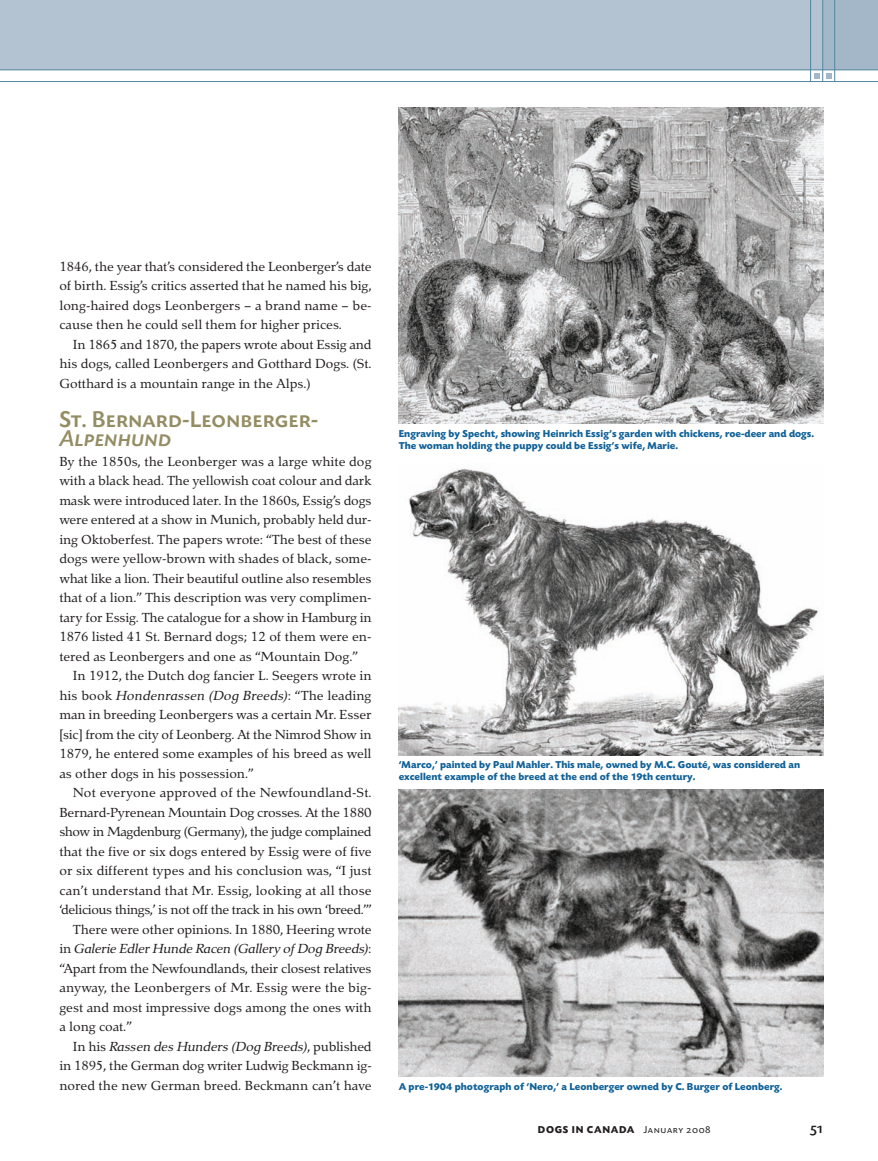
<style>
.page{position:relative;width:878px;height:1161px;background:#fff}
.page>*{position:absolute;margin:0;border:0;box-sizing:border-box;transform-origin:0 0}
.t1{font:24px "Today BEF Medium SC";color:#948d64}
.t2{font:24px "Today BEF Medium Italic SC";color:#948d64}
.t3{font:16.5px/19.5px "Tarocco";letter-spacing:-.005em;color:#231f20;text-align:justify}
.t4{font:italic 16.5px "Tarocco";letter-spacing:-.01em;color:#231f20}
.t5{font:16.5px "Tarocco";letter-spacing:-.025em;color:#231f20}
.t6{font:15px "Today BEF Medium SC";color:#231f20}
.t7{font:700 10.5px/12px "Today BEF";color:#106197}
.t8{font:700 10.5px "Today BEF";letter-spacing:.06em;color:#231f20}
.s1{font-style:normal}
.s2{font-family:"Today BEF Regular SC";font-weight:400}
</style>
<div class="page">
<div style="left:822px;top:0;width:56px;height:70px;background:#a3b7c8"></div>
<div style="left:0;top:0;width:822px;height:70px;background:#b4c3d1"></div>
<hr style="left:822px;top:0;width:1px;height:81px;background:#5286a1">
<hr style="left:810px;top:0;width:1px;height:81px;background:#5286a1">
<hr style="left:834px;top:0;width:1px;height:81px;background:#5286a1">
<hr style="left:0;top:70px;width:878px;height:1px;background:#5286a1">
<svg style="left:814px;top:73px;width:5px;height:6px"></svg>
<svg style="left:826px;top:73px;width:5px;height:6px"></svg>
<hr style="left:0;top:81px;width:878px;height:1px;background:#5286a1">
<img style="left:398px;top:108px;width:426px;height:316px">
<img style="left:398px;top:468px;width:426px;height:288px">
<img style="left:398px;top:790px;width:426px;height:287px">
<p class="t3" style="left:59px;top:255px;width:314px">1846, the year that’s considered the Leonberger’s date of birth. Essig’s critics asserted that he named his big, long-haired dogs Leonbergers – a brand name – be&shy;cause then he could sell them for higher prices.</p>
<p class="t3" style="left:59px;top:333px;width:314px;text-indent:13px">In 1865 and 1870, the papers wrote about Essig and his dogs, called Leonbergers and Gotthard Dogs. (St.<br>Gotthard is a mountain range in the Alps.)</p>
<h1 class="t1" style="left:59px;top:404px;width:261px">St. Bernard-Leonberger-</h1>
<h1 class="t2" style="left:59px;top:424px;width:114px">Alpenhund</h1>
<p class="t3" style="left:59px;top:450px;width:314px">By the 1850s, the Leonberger was a large white dog</p>
<p class="t3" style="left:59px;top:470px;width:314px">with a black head. The yellowish coat colour and dark</p>
<p class="t3" style="left:59px;top:489px;width:314px">mask were introduced later. In the 1860s, Essig’s dogs</p>
<p class="t3" style="left:59px;top:509px;width:314px">were entered at a show in Munich, probably held dur-</p>
<p class="t3" style="left:59px;top:528px;width:314px">ing Oktoberfest. The papers wrote: “The best of these</p>
<p class="t3" style="left:59px;top:548px;width:314px">dogs were yellow-brown with shades of black, some-</p>
<p class="t3" style="left:59px;top:567px;width:314px">what like a lion. Their beautiful outline also resembles</p>
<p class="t3" style="left:59px;top:587px;width:314px">that of a lion.” This description was very complimen-</p>
<p class="t3" style="left:59px;top:606px;width:314px">tary for Essig. The catalogue for a show in Hamburg in</p>
<p class="t3" style="left:59px;top:626px;width:314px">1876 listed 41 St. Bernard dogs; 12 of them were en-</p>
<p class="t3" style="left:59px;top:645px;width:300px">tered as Leonbergers and one as “Mountain Dog.”</p>
<p class="t3" style="left:73px;top:665px;width:300px">In 1912, the Dutch dog fancier L. Seegers wrote in</p>
<p class="t4" style="left:59px;top:684px;width:314px"><span class="s1">his book</span> Hondenrassen (Dog Breeds)<span class="s1">: “The leading</span></p>
<p class="t3" style="left:59px;top:704px;width:313px">man in breeding Leonbergers was a certain Mr. Esser</p>
<p class="t3" style="left:59px;top:723px;width:314px">[sic] from the city of Leonberg. At the Nimrod Show in</p>
<p class="t3" style="left:59px;top:743px;width:313px">1879, he entered some examples of his breed as well</p>
<p class="t3" style="left:59px;top:762px;width:196px">as other dogs in his possession.”</p>
<p class="t3" style="left:73px;top:782px;width:300px">Not everyone approved of the Newfoundland-St.</p>
<p class="t3" style="left:59px;top:801px;width:314px">Bernard-Pyrenean Mountain Dog crosses. At the 1880</p>
<p class="t5" style="left:59px;top:821px;width:314px">show in Magdenburg (Germany), the judge complained</p>
<p class="t3" style="left:59px;top:840px;width:314px">that the five or six dogs entered by Essig were of five</p>
<p class="t3" style="left:59px;top:860px;width:314px">or six different types and his conclusion was, “I just</p>
<p class="t3" style="left:59px;top:879px;width:314px">can’t understand that Mr. Essig, looking at all those</p>
<p class="t3" style="left:59px;top:899px;width:314px">‘delicious things,’ is not off the track in his own ‘breed.’”</p>
<p class="t3" style="left:73px;top:918px;width:300px">There were other opinions. In 1880, Heering wrote</p>
<p class="t4" style="left:59px;top:938px;width:314px"><span class="s1">in</span> Galerie Edler Hunde Racen (Gallery of Dog Breeds)<span class="s1">:</span></p>
<p class="t3" style="left:59px;top:957px;width:314px">“Apart from the Newfoundlands, their closest relatives</p>
<p class="t3" style="left:59px;top:977px;width:313px">anyway, the Leonbergers of Mr. Essig were the big-</p>
<p class="t3" style="left:59px;top:996px;width:314px">gest and most impressive dogs among the ones with</p>
<p class="t3" style="left:59px;top:1016px;width:74px">a long coat.”</p>
<p class="t4" style="left:73px;top:1035px;width:300px"><span class="s1">In his</span> Rassen des Hunders (Dog Breeds)<span class="s1">, published</span></p>
<p class="t3" style="left:59px;top:1055px;width:314px">in 1895, the German dog writer Ludwig Beckmann ig-</p>
<p class="t3" style="left:59px;top:1074px;width:313px">nored the new German breed. Beckmann can’t have</p>
<p class="t7" style="left:398px;top:429px;width:417px">Engraving by Specht, showing Heinrich Essig’s garden with chickens, roe-deer and dogs.<br>The woman holding the puppy could be Essig’s wife, Marie.</p>
<p class="t7" style="left:398px;top:760px;width:403px">‘Marco,’ painted by Paul Mahler. This male, owned by M.C. Gouté, was considered an excellent example of the breed at the end of the 19th century.</p>
<p class="t7" style="left:398px;top:1081px;width:385px">A pre-1904 photograph of ‘Nero,’ a Leonberger owned by C. Burger of Leonberg.</p>
<p class="t8" style="left:538px;top:1126px;width:174px">DOGS IN CANADA <span class="s2">January 2008</span></p>
<p class="t6" style="left:810px;top:1119px;width:14px">51</p>
</div>
